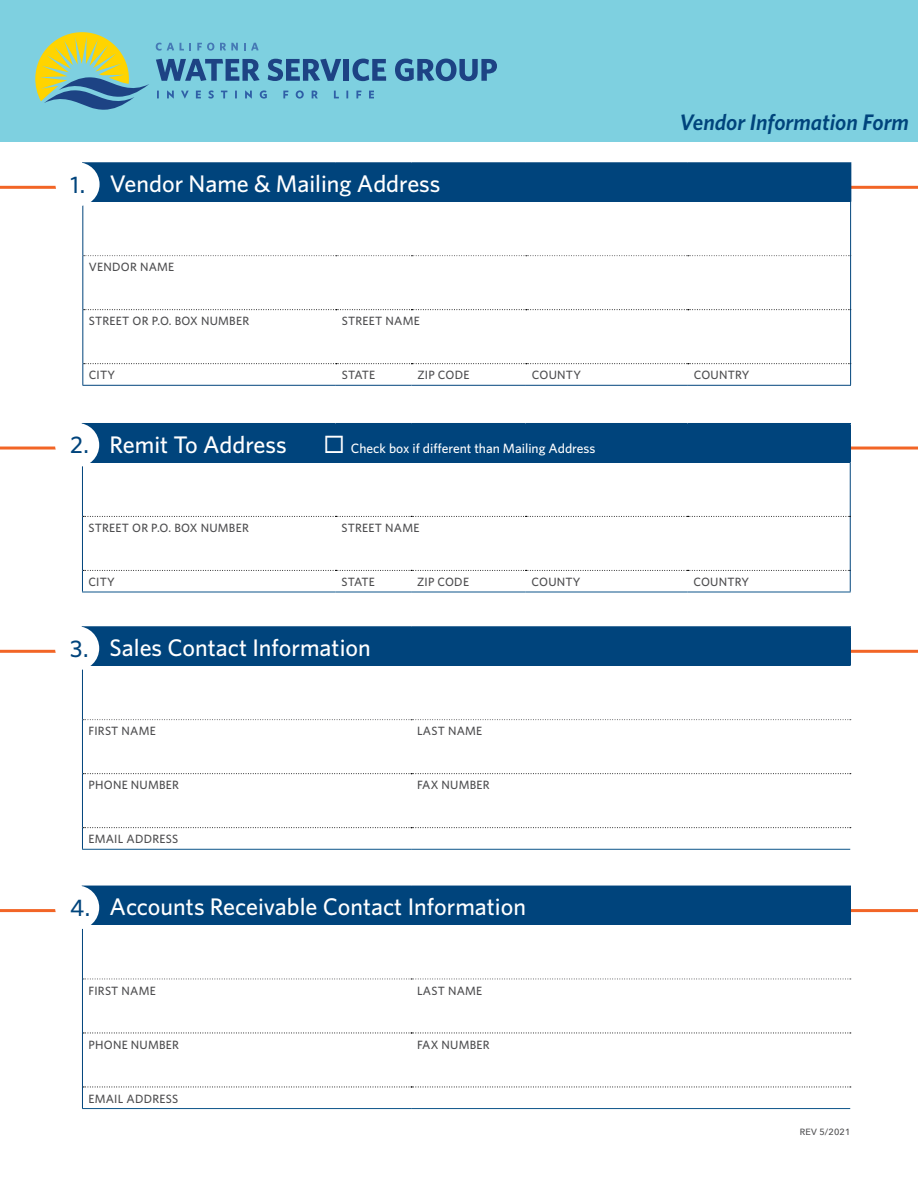
<style>
.page{position:relative;width:918px;height:1188px;background:#fff}
.page>*{position:absolute;margin:0;border:0;box-sizing:border-box;transform-origin:0 0}
.t1{font:500 24px "Whitney";color:#fff}
.t2{font:500 24px "Whitney";color:#00447c}
.t3{font:italic 600 22.5px "Whitney";color:#00447c}
.t4{font:500 13.5px "Whitney";color:#fff}
.Form_text{font:500 12px "Whitney";letter-spacing:.02em;color:#4d4d4f}
.Revision_date{font:500 9px "Avenir Next LT Com";letter-spacing:.02em;color:#4d4d4f}
</style>
<div class="page">
<div style="left:0;top:0;width:918px;height:141px;background:#7ed0e0"></div>
<svg style="left:35px;top:32px;width:114px;height:78px"></svg>
<svg style="left:157px;top:90px;width:217px;height:9px"></svg>
<svg style="left:156px;top:59px;width:104px;height:22px"></svg>
<svg style="left:268px;top:59px;width:73px;height:22px"></svg>
<div style="left:344px;top:59px;width:5px;height:22px;background:#1d4384"></div>
<svg style="left:352px;top:59px;width:34px;height:22px"></svg>
<svg style="left:395px;top:59px;width:102px;height:22px"></svg>
<svg style="left:156px;top:43px;width:18px;height:8px"></svg>
<svg style="left:180px;top:43px;width:11px;height:7px"></svg>
<svg style="left:197px;top:43px;width:17px;height:8px"></svg>
<svg style="left:220px;top:43px;width:18px;height:8px"></svg>
<svg style="left:244px;top:43px;width:15px;height:8px"></svg>
<hr style="left:0;top:186px;width:918px;height:3px;background:#f26526">
<hr style="left:0;top:447px;width:918px;height:3px;background:#f26526">
<hr style="left:0;top:650px;width:918px;height:3px;background:#f26526">
<div style="left:83px;top:163px;width:768px;height:39px;background:#00447c"></div>
<hr style="left:82px;top:162px;width:254px;height:2px;background:#00447c">
<hr style="left:336px;top:162px;width:75px;height:2px;background:#00447c">
<hr style="left:411px;top:162px;width:115px;height:2px;background:#00447c">
<hr style="left:526px;top:162px;width:162px;height:2px;background:#00447c">
<hr style="left:688px;top:162px;width:163px;height:2px;background:#00447c">
<svg style="left:84px;top:255px;width:766px;height:1px"></svg>
<svg style="left:84px;top:309px;width:766px;height:1px"></svg>
<hr style="left:82px;top:202px;width:1px;height:54px;background:#00447c">
<hr style="left:850px;top:202px;width:1px;height:54px;background:#00447c">
<hr style="left:82px;top:256px;width:1px;height:54px;background:#00447c">
<hr style="left:850px;top:256px;width:1px;height:54px;background:#00447c">
<hr style="left:82px;top:310px;width:1px;height:54px;background:#00447c">
<hr style="left:850px;top:310px;width:1px;height:54px;background:#00447c">
<svg style="left:82px;top:363px;width:769px;height:22px"></svg>
<hr style="left:82px;top:385px;width:254px;height:1px;background:#00447c">
<hr style="left:336px;top:385px;width:75px;height:1px;background:#00447c">
<hr style="left:411px;top:385px;width:115px;height:1px;background:#00447c">
<hr style="left:526px;top:385px;width:162px;height:1px;background:#00447c">
<hr style="left:688px;top:385px;width:163px;height:1px;background:#00447c">
<div style="left:56px;top:162px;width:44px;height:44px;background:#fff;border-radius:50%"></div>
<div style="left:82px;top:424px;width:768px;height:38px;background:#00447c"></div>
<hr style="left:82px;top:423px;width:254px;height:1px;background:#00447c">
<hr style="left:336px;top:423px;width:75px;height:1px;background:#00447c">
<hr style="left:411px;top:423px;width:115px;height:1px;background:#00447c">
<hr style="left:526px;top:423px;width:162px;height:1px;background:#00447c">
<hr style="left:688px;top:423px;width:163px;height:1px;background:#00447c">
<hr style="left:850px;top:424px;width:1px;height:38px;background:#00447c">
<hr style="left:82px;top:516px;width:1px;height:54px;background:#00447c">
<hr style="left:850px;top:516px;width:1px;height:54px;background:#00447c">
<svg style="left:82px;top:570px;width:769px;height:22px"></svg>
<hr style="left:82px;top:592px;width:254px;height:1px;background:#0d558a">
<hr style="left:336px;top:592px;width:75px;height:1px;background:#0d558a">
<hr style="left:411px;top:592px;width:115px;height:1px;background:#0d558a">
<hr style="left:526px;top:592px;width:162px;height:1px;background:#0d558a">
<hr style="left:688px;top:592px;width:163px;height:1px;background:#0d558a">
<hr style="left:82px;top:462px;width:1px;height:54px;background:#00447c">
<hr style="left:850px;top:462px;width:1px;height:54px;background:#00447c">
<svg style="left:83px;top:516px;width:768px;height:1px"></svg>
<div style="left:55px;top:423px;width:44px;height:44px;background:#fff;border-radius:50%"></div>
<div style="left:82px;top:627px;width:768px;height:39px;background:#00447c"></div>
<hr style="left:82px;top:626px;width:329px;height:2px;background:#00447c">
<hr style="left:411px;top:626px;width:440px;height:2px;background:#00447c">
<hr style="left:850px;top:628px;width:1px;height:38px;background:#00447c">
<svg style="left:83px;top:719px;width:768px;height:1px"></svg>
<svg style="left:83px;top:773px;width:768px;height:1px"></svg>
<hr style="left:82px;top:666px;width:1px;height:54px;background:#00447c">
<hr style="left:82px;top:720px;width:1px;height:54px;background:#00447c">
<hr style="left:82px;top:774px;width:1px;height:54px;background:#00447c">
<svg style="left:82px;top:827px;width:769px;height:22px"></svg>
<hr style="left:82px;top:849px;width:329px;height:1px;background:#0d558a">
<hr style="left:411px;top:849px;width:439px;height:1px;background:#0d558a">
<div style="left:55px;top:626px;width:44px;height:44px;background:#fff;border-radius:50%"></div>
<hr style="left:0;top:909px;width:918px;height:3px;background:#f26526">
<div style="left:82px;top:886px;width:768px;height:39px;background:#00447c"></div>
<hr style="left:411px;top:886px;width:440px;height:1px;background:#00447c">
<hr style="left:850px;top:887px;width:1px;height:38px;background:#00447c">
<svg style="left:83px;top:979px;width:768px;height:1px"></svg>
<svg style="left:83px;top:1033px;width:768px;height:1px"></svg>
<hr style="left:82px;top:925px;width:1px;height:54px;background:#00447c">
<hr style="left:82px;top:979px;width:1px;height:54px;background:#00447c">
<hr style="left:82px;top:1033px;width:1px;height:54px;background:#00447c">
<svg style="left:82px;top:1087px;width:769px;height:21px"></svg>
<hr style="left:82px;top:1108px;width:329px;height:1px;background:#0d558a">
<hr style="left:411px;top:1108px;width:439px;height:1px;background:#0d558a">
<div style="left:55px;top:886px;width:44px;height:44px;background:#fff;border-radius:50%"></div>
<p class="t2" style="left:71px;top:168px;width:16px">1.</p>
<p class="t1" style="left:110px;top:168px;width:332px">Vendor Name &amp; Mailing Address</p>
<p class="Form_text" style="left:89px;top:259px;width:87px">VENDOR NAME</p>
<p class="Form_text" style="left:89px;top:313px;width:162px">STREET OR P.O. BOX NUMBER</p>
<p class="Form_text" style="left:342px;top:313px;width:79px">STREET NAME</p>
<h2 class="t3" style="left:680px;top:108px;width:231px">Vendor Information Form</h2>
<p class="Form_text" style="left:89px;top:367px;width:28px">CITY</p>
<p class="Form_text" style="left:342px;top:367px;width:35px">STATE</p>
<p class="Form_text" style="left:417px;top:367px;width:53px">ZIP CODE</p>
<p class="Form_text" style="left:532px;top:367px;width:51px">COUNTY</p>
<p class="Form_text" style="left:694px;top:367px;width:57px">COUNTRY</p>
<p class="t2" style="left:70px;top:429px;width:20px">2.</p>
<p class="t1" style="left:110px;top:428px;width:179px">Remit To Address</p>
<p class="t4" style="left:324px;top:439px;width:273px">◻ Check box if different than Mailing Address</p>
<p class="Form_text" style="left:88px;top:520px;width:162px">STREET OR P.O. BOX NUMBER</p>
<p class="Form_text" style="left:342px;top:520px;width:79px">STREET NAME</p>
<p class="Form_text" style="left:88px;top:574px;width:28px">CITY</p>
<p class="Form_text" style="left:342px;top:574px;width:35px">STATE</p>
<p class="Form_text" style="left:417px;top:574px;width:53px">ZIP CODE</p>
<p class="Form_text" style="left:532px;top:574px;width:51px">COUNTY</p>
<p class="Form_text" style="left:694px;top:574px;width:57px">COUNTRY</p>
<p class="t2" style="left:70px;top:632px;width:20px">3.</p>
<p class="t1" style="left:110px;top:632px;width:263px">Sales Contact Information</p>
<p class="Form_text" style="left:88px;top:723px;width:69px">FIRST NAME</p>
<p class="Form_text" style="left:417px;top:723px;width:67px">LAST NAME</p>
<p class="Form_text" style="left:88px;top:777px;width:92px">PHONE NUMBER</p>
<p class="Form_text" style="left:417px;top:777px;width:74px">FAX NUMBER</p>
<p class="Form_text" style="left:88px;top:831px;width:91px">EMAIL ADDRESS</p>
<p class="t2" style="left:70px;top:892px;width:22px">4.</p>
<p class="t1" style="left:110px;top:891px;width:418px">Accounts Receivable Contact Information</p>
<p class="Form_text" style="left:88px;top:982px;width:69px">FIRST NAME</p>
<p class="Form_text" style="left:417px;top:982px;width:67px">LAST NAME</p>
<p class="Form_text" style="left:88px;top:1036px;width:92px">PHONE NUMBER</p>
<p class="Form_text" style="left:417px;top:1036px;width:74px">FAX NUMBER</p>
<p class="Form_text" style="left:88px;top:1090px;width:91px">EMAIL ADDRESS</p>
<p class="Revision_date" style="left:800px;top:1126px;width:52px">REV 5/2021</p>
</div>
